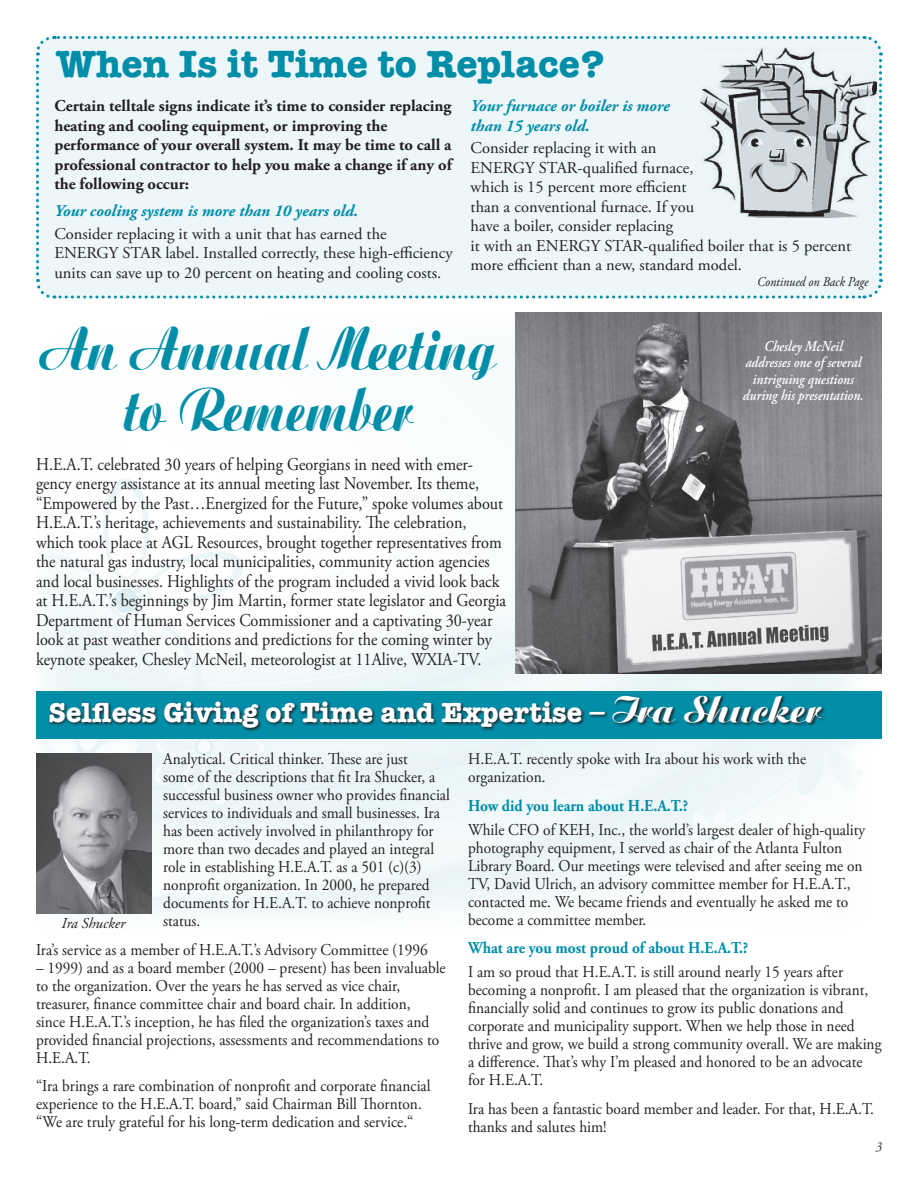
<style>
.page{position:relative;width:918px;height:1188px;background:#fff}
.page>*{position:absolute;margin:0;border:0;box-sizing:border-box;transform-origin:0 0}
.t1{font:63.45px/61.7px "Aristocrat";color:#008da8;text-align:center;scale:.79 1}
.t2{font:700 39px "American Typewriter";color:#008da8}
.t3{font:700 28.5px "American Typewriter";color:#fff}
.t4{font:18px/19.5px "Adobe Garamond Pro";color:#231f20;scale:.9 1}
.t5{font:16.5px/18px "Adobe Garamond Pro";color:#231f20;scale:.93 1}
.t6{font:16.5px/19.5px "Adobe Garamond Pro";color:#231f20}
.t7{font:700 16.5px/19.5px "Adobe Garamond Pro";color:#231f20}
.t8{font:italic 700 16.5px/19.5px "Adobe Garamond Pro";color:#008da8}
.t9{font:700 16.5px "Adobe Garamond Pro";color:#008da8;scale:.93 1}
.t10{font:italic 600 15px/16.5px "Adobe Garamond Pro";color:#fff;text-align:center;scale:.88 1}
.t11{font:italic 15px "Adobe Garamond Pro";color:#231f20}
.t12{font:italic 13.5px "Adobe Garamond Pro";color:#231f20;scale:.91 1}
.s1{font-family:"Myriad Pro";font-weight:600;font-style:italic;font-size:34.5px}
.s2{font-family:"Aristocrat";font-weight:400;font-size:39px}
</style>
<div class="page">
<img style="left:36px;top:312px;width:846px;height:603px">
<img style="left:515px;top:313px;width:367px;height:361px">
<div style="left:36px;top:691px;width:846px;height:47px;background:#008da8"></div>
<svg style="left:48px;top:695px;width:777px;height:37px"></svg>
<img style="left:36px;top:753px;width:115px;height:160px">
<div style="left:36px;top:36px;width:847px;height:263px;background:#edf6f9"></div>
<img style="left:701px;top:48px;width:176px;height:170px">
<p class="t2" style="left:56px;top:40px;width:549px">When Is it Time to Replace?</p>
<p class="t7" style="left:54px;top:97px;width:399px">Certain telltale signs indicate it’s time to consider replacing heating and cooling equipment, or improving the performance of your overall system. It may be time to call a professional contractor to help you make a change if any of the following occur:</p>
<p class="t8" style="left:54px;top:202px;width:305px">Your cooling system is more than 10 years old.</p>
<p class="t6" style="left:54px;top:224px;width:400px">Consider replacing it with a unit that has earned the<br>ENERGY STAR label. Installed correctly, these high-efficiency units can save up to 20 percent on heating and cooling costs.</p>
<p class="t8" style="left:471px;top:97px;width:201px">Your furnace or boiler is more than 15 years old.</p>
<p class="t6" style="left:471px;top:139px;width:382px">Consider replacing it with an<br>ENERGY STAR-qualified furnace,<br>which is 15 percent more efficient<br>than a conventional furnace. If you<br>have a boiler, consider replacing<br>it with an ENERGY STAR-qualified boiler that is 5 percent more efficient than a new, standard model.</p>
<p class="t12" style="left:757px;top:273px;width:124px">Continued on Back Page</p>
<p class="t1" style="left:41px;top:319px;width:579px">An Annual Meeting to Remember</p>
<p class="t4" style="left:36px;top:455px;width:524px">H.E.A.T. celebrated 30 years of helping Georgians in need with emer&shy;gency energy assistance at its annual meeting last November. Its theme, “Empowered by the Past…Energized for the Future,” spoke volumes about H.E.A.T.’s heritage, achievements and sustainability. The celebration, which took place at AGL Resources, brought together representatives from the natural gas industry, local municipalities, community action agencies and local businesses. Highlights of the program included a vivid look back at H.E.A.T.’s beginnings by Jim Martin, former state legislator and Georgia Department of Human Services Commissioner and a captivating 30-year look at past weather conditions and predictions for the coming winter by keynote speaker, Chesley McNeil, meteorologist at 11Alive, WXIA-TV.</p>
<p class="t10" style="left:743px;top:338px;width:139px">Chesley McNeil addresses one of several intriguing questions during his presentation.</p>
<p class="t3" style="left:48px;top:695px;width:775px">Selfless Giving of Time and Expertise <span class="s1">–</span> <span class="s2">Ira Shucker</span></p>
<p class="t5" style="left:163px;top:751px;width:310px">Analytical. Critical thinker. These are just<br>some of the descriptions that fit Ira Shucker, a successful business owner who provides financial services to individuals and small businesses. Ira has been actively involved in philanthropy for more than two decades and played an integral role in establishing H.E.A.T. as a 501 (c)(3) nonprofit organization. In 2000, he prepared documents for H.E.A.T. to achieve nonprofit status.</p>
<p class="t5" style="left:36px;top:941px;width:423px">Ira’s service as a member of H.E.A.T.’s Advisory Committee (1996</p>
<p class="t5" style="left:36px;top:959px;width:442px">– 1999) and as a board member (2000 – present) has been invaluable to the organization. Over the years he has served as vice chair, treasurer, finance committee chair and board chair. In addition,<br>since H.E.A.T.’s inception, he has filed the organization’s taxes and provided financial projections, assessments and recommendations to H.E.A.T.</p>
<p class="t5" style="left:36px;top:1078px;width:426px">“Ira brings a rare combination of nonprofit and corporate financial experience to the H.E.A.T. board,” said Chairman Bill Thornton. “We are truly grateful for his long-term dedication and service.“</p>
<p class="t11" style="left:62px;top:915px;width:65px">Ira Shucker</p>
<p class="t5" style="left:468px;top:751px;width:365px">H.E.A.T. recently spoke with Ira about his work with the organization.</p>
<p class="t9" style="left:468px;top:796px;width:238px">How did you learn about H.E.A.T.?</p>
<p class="t5" style="left:468px;top:821px;width:429px">While CFO of KEH, Inc., the world’s largest dealer of high-quality photography equipment, I served as chair of the Atlanta Fulton Library Board. Our meetings were televised and after seeing me on TV, David Ulrich, an advisory committee member for H.E.A.T., contacted me. We became friends and eventually he asked me to become a committee member.</p>
<p class="t9" style="left:468px;top:938px;width:303px">What are you most proud of about H.E.A.T.?</p>
<p class="t5" style="left:468px;top:964px;width:446px">I am so proud that H.E.A.T. is still around nearly 15 years after becoming a nonprofit. I am pleased that the organization is vibrant, financially solid and continues to grow its public donations and corporate and municipality support. When we help those in need thrive and grow, we build a strong community overall. We are making a difference. That’s why I’m pleased and honored to be an advocate for H.E.A.T.</p>
<p class="t5" style="left:468px;top:1100px;width:438px">Ira has been a fantastic board member and leader. For that, H.E.A.T. thanks and salutes him!</p>
<p class="t12" style="left:876px;top:1139px;width:8px">3</p>
</div>
